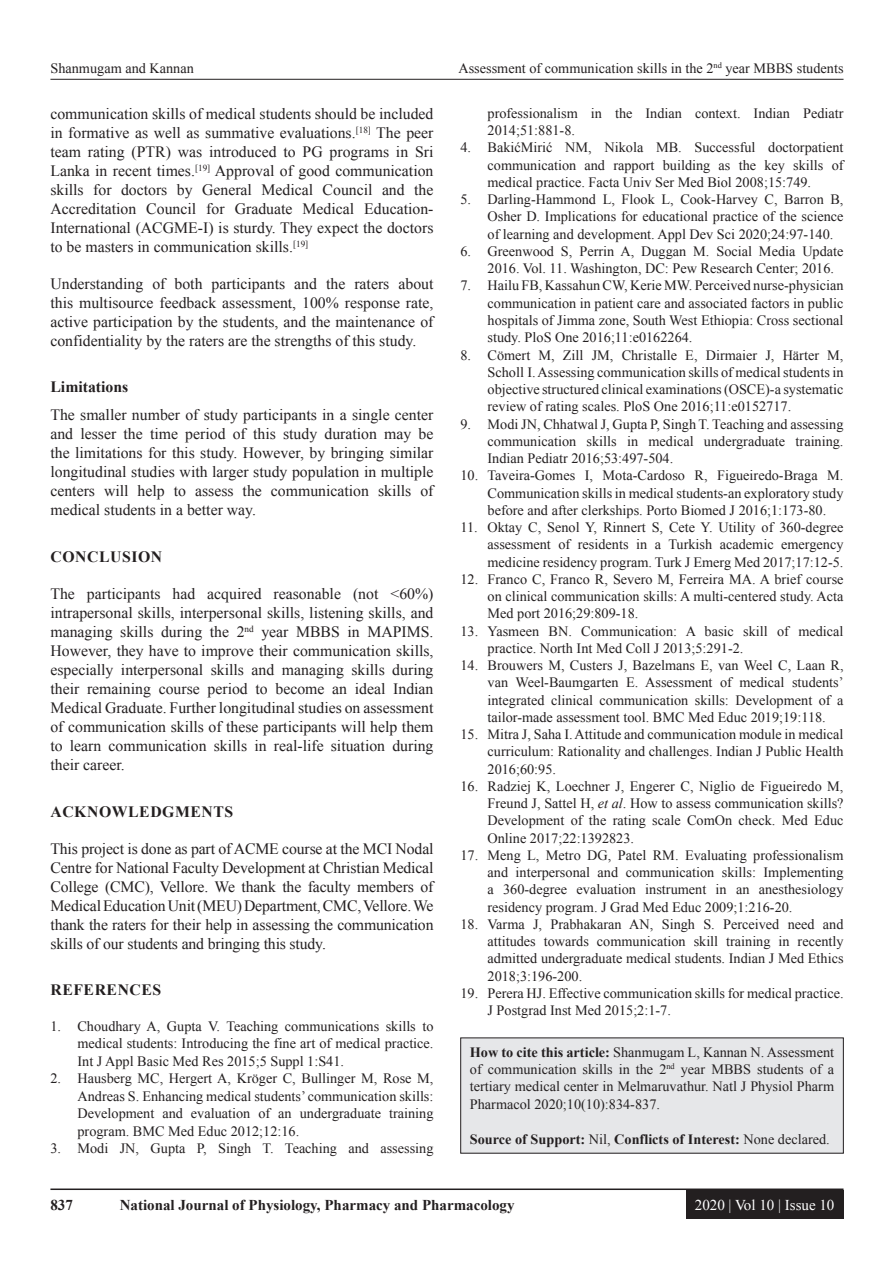
<style>
.page{position:relative;width:894px;height:1263px;background:#fff}
.page>*{position:absolute;margin:0;border:0;box-sizing:border-box;transform-origin:0 0}
.TX{font:15.75px/19px "Times New Roman";color:#231f20;text-align:justify}
.t1{font:700 15.75px "Times New Roman";letter-spacing:.035em;color:#231f20}
.t2{font:700 15.75px "Times New Roman";color:#231f20}
.t3{font:700 15px "Times New Roman";color:#231f20}
.t4{font:15px "Times New Roman";color:#fff}
.REF{font:14.25px/17.2px "Times New Roman";color:#231f20;text-align:justify}
.HTC{font:14.25px/17.2px "Times New Roman";color:#231f20;text-align:justify}
.HTC-2{font:700 14.25px "Times New Roman";color:#231f20}
.s1{font-style:italic}
.s2{font-weight:700}
.s3{font-weight:400}
</style>
<div class="page">
<hr style="left:50px;top:79px;width:793px;height:1px;background:#231f20">
<hr style="left:50px;top:1188px;width:793px;height:2px;background:#231f20">
<div style="left:685px;top:1190px;width:158px;height:28px;background:#231f20"></div>
<div style="left:460px;top:1037px;width:383px;height:116px;background:#e6e7e9"></div>
<p class="REF" style="left:50px;top:59px;width:145px">Shanmugam and Kannan</p>
<p class="REF" style="left:458px;top:59px;width:386px">Assessment of communication skills in the 2<sup>nd</sup> year MBBS students</p>
<p class="TX" style="left:50px;top:104px;width:384px">communication skills of medical students should be included in formative as well as summative evaluations.<sup>[18]</sup> The peer team rating (PTR) was introduced to PG programs in Sri Lanka in recent times.<sup>[19]</sup> Approval of good communication skills for doctors by General Medical Council and the Accreditation Council for Graduate Medical Education-International (ACGME-I) is sturdy. They expect the doctors to be masters in communication skills.<sup>[19]</sup></p>
<p class="TX" style="left:50px;top:274px;width:384px">Understanding of both participants and the raters about this multisource feedback assessment, 100% response rate, active participation by the students, and the maintenance of confidentiality by the raters are the strengths of this study.</p>
<h2 class="t2" style="left:50px;top:375px;width:79px">Limitations</h2>
<p class="TX" style="left:50px;top:405px;width:384px">The smaller number of study participants in a single center and lesser the time period of this study duration may be the limitations for this study. However, by bringing similar longitudinal studies with larger study population in multiple centers will help to assess the communication skills of medical students in a better way.</p>
<h1 class="t1" style="left:50px;top:545px;width:113px">CONCLUSION</h1>
<p class="TX" style="left:50px;top:583px;width:384px">The participants had acquired reasonable (not &lt;60%) intrapersonal skills, interpersonal skills, listening skills, and managing skills during the 2<sup>nd</sup> year MBBS in MAPIMS.<br>However, they have to improve their communication skills, especially interpersonal skills and managing skills during their remaining course period to become an ideal Indian Medical Graduate. Further longitudinal studies on assessment of communication skills of these participants will help them to learn communication skills in real-life situation during their career.</p>
<h1 class="t1" style="left:50px;top:800px;width:184px">ACKNOWLEDGMENTS</h1>
<p class="TX" style="left:50px;top:838px;width:384px">This project is done as part of ACME course at the MCI Nodal Centre for National Faculty Development at Christian Medical College (CMC), Vellore. We thank the faculty members of Medical Education Unit (MEU) Department, CMC, Vellore. We thank the raters for their help in assessing the communication skills of our students and bringing this study.</p>
<h1 class="t1" style="left:50px;top:978px;width:112px">REFERENCES</h1>
<p class="REF" style="left:77px;top:1016px;width:357px;text-indent:-27px">1. Choudhary A, Gupta V. Teaching communications skills to medical students: Introducing the fine art of medical practice.<br>Int J Appl Basic Med Res 2015;5 Suppl 1:S41.</p>
<p class="REF" style="left:77px;top:1069px;width:357px;text-indent:-27px">2. Hausberg MC, Hergert A, Kröger C, Bullinger M, Rose M, Andreas S. Enhancing medical students’ communication skills:<br>Development and evaluation of an undergraduate training program. BMC Med Educ 2012;12:16.</p>
<p class="REF" style="left:50px;top:1139px;width:384px">3. Modi JN, Gupta P, Singh T. Teaching and assessing</p>
<p class="REF" style="left:487px;top:104px;width:357px">professionalism in the Indian context. Indian Pediatr<br>2014;51:881-8.</p>
<p class="REF" style="left:487px;top:139px;width:357px;text-indent:-27px">4. BakićMirić NM, Nikola MB. Successful doctorpatient communication and rapport building as the key skills of medical practice. Facta Univ Ser Med Biol 2008;15:749.</p>
<p class="REF" style="left:487px;top:190px;width:357px;text-indent:-27px">5. Darling-Hammond L, Flook L, Cook-Harvey C, Barron B, Osher D. Implications for educational practice of the science of learning and development. Appl Dev Sci 2020;24:97-140.</p>
<p class="REF" style="left:487px;top:242px;width:357px;text-indent:-27px">6. Greenwood S, Perrin A, Duggan M. Social Media Update<br>2016. Vol. 11. Washington, DC: Pew Research Center; 2016.</p>
<p class="REF" style="left:487px;top:277px;width:357px;text-indent:-27px">7. Hailu FB, Kassahun CW, Kerie MW. Perceived nurse-physician communication in patient care and associated factors in public hospitals of Jimma zone, South West Ethiopia: Cross sectional study. PloS One 2016;11:e0162264.</p>
<p class="REF" style="left:487px;top:346px;width:357px;text-indent:-27px">8. Cömert M, Zill JM, Christalle E, Dirmaier J, Härter M, Scholl I. Assessing communication skills of medical students in objective structured clinical examinations (OSCE)-a systematic review of rating scales. PloS One 2016;11:e0152717.</p>
<p class="REF" style="left:487px;top:415px;width:357px;text-indent:-27px">9. Modi JN, Chhatwal J, Gupta P, Singh T. Teaching and assessing communication skills in medical undergraduate training.<br>Indian Pediatr 2016;53:497-504.</p>
<p class="REF" style="left:487px;top:466px;width:357px;text-indent:-27px">10. Taveira-Gomes I, Mota-Cardoso R, Figueiredo-Braga M.<br>Communication skills in medical students-an exploratory study before and after clerkships. Porto Biomed J 2016;1:173-80.</p>
<p class="REF" style="left:487px;top:518px;width:357px;text-indent:-27px">11. Oktay C, Senol Y, Rinnert S, Cete Y. Utility of 360-degree assessment of residents in a Turkish academic emergency medicine residency program. Turk J Emerg Med 2017;17:12-5.</p>
<p class="REF" style="left:487px;top:570px;width:357px;text-indent:-27px">12. Franco C, Franco R, Severo M, Ferreira MA. A brief course on clinical communication skills: A multi-centered study. Acta Med port 2016;29:809-18.</p>
<p class="REF" style="left:487px;top:622px;width:357px;text-indent:-27px">13. Yasmeen BN. Communication: A basic skill of medical practice. North Int Med Coll J 2013;5:291-2.</p>
<p class="REF" style="left:487px;top:656px;width:357px;text-indent:-27px">14. Brouwers M, Custers J, Bazelmans E, van Weel C, Laan R, van Weel-Baumgarten E. Assessment of medical students’ integrated clinical communication skills: Development of a tailor-made assessment tool. BMC Med Educ 2019;19:118.</p>
<p class="REF" style="left:487px;top:725px;width:357px;text-indent:-27px">15. Mitra J, Saha I. Attitude and communication module in medical curriculum: Rationality and challenges. Indian J Public Health 2016;60:95.</p>
<p class="REF" style="left:487px;top:777px;width:357px;text-indent:-27px">16. Radziej K, Loechner J, Engerer C, Niglio de Figueiredo M, Freund J, Sattel H, <span class="s1">et al</span>. How to assess communication skills?<br>Development of the rating scale ComOn check. Med Educ Online 2017;22:1392823.</p>
<p class="REF" style="left:487px;top:846px;width:357px;text-indent:-27px">17. Meng L, Metro DG, Patel RM. Evaluating professionalism and interpersonal and communication skills: Implementing a 360-degree evaluation instrument in an anesthesiology residency program. J Grad Med Educ 2009;1:216-20.</p>
<p class="REF" style="left:487px;top:915px;width:357px;text-indent:-27px">18. Varma J, Prabhakaran AN, Singh S. Perceived need and attitudes towards communication skill training in recently admitted undergraduate medical students. Indian J Med Ethics 2018;3:196-200.</p>
<p class="REF" style="left:487px;top:984px;width:357px;text-indent:-27px">19. Perera HJ. Effective communication skills for medical practice.<br>J Postgrad Inst Med 2015;2:1-7.</p>
<p class="HTC" style="left:469px;top:1043px;width:365px"><span class="s2">How to cite this article:</span> Shanmugam L, Kannan N. Assessment of communication skills in the 2<sup>nd</sup> year MBBS students of a tertiary medical center in Melmaruvathur. Natl J Physiol Pharm Pharmacol 2020;10(10):834-837.</p>
<p class="HTC-2" style="left:469px;top:1129px;width:361px">Source of Support: <span class="s3">Nil,</span> Conflicts of Interest: <span class="s3">None declared.</span></p>
<p class="t3" style="left:50px;top:1194px;width:24px">837</p>
<p class="t3" style="left:120px;top:1194px;width:396px">National Journal of Physiology, Pharmacy and Pharmacology</p>
<p class="t4" style="left:694px;top:1193px;width:141px">2020 | Vol 10 | Issue 10</p>
</div>
